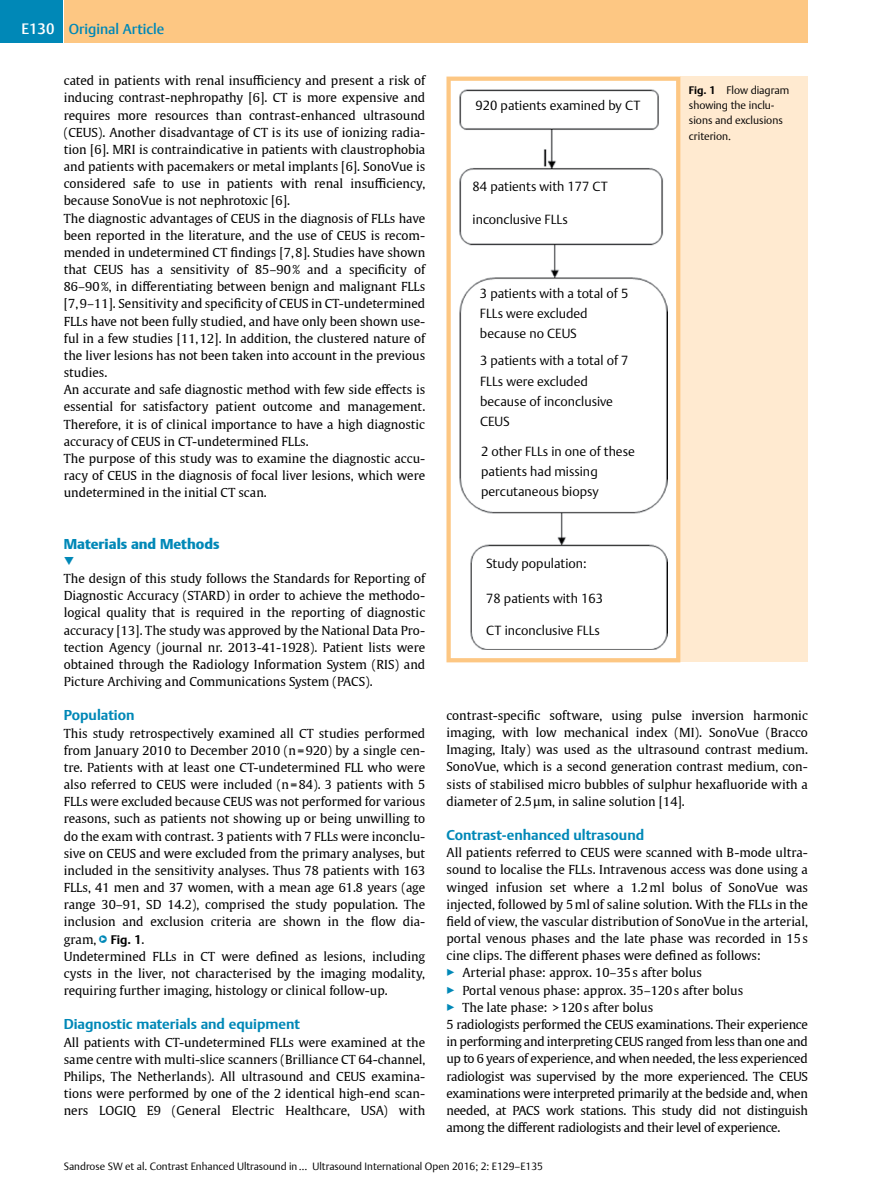
<style>
.page{position:relative;width:893px;height:1191px;background:#fff}
.page>*{position:absolute;margin:0;border:0;box-sizing:border-box;transform-origin:0 0}
.t1{font:900 17.7px "Thieme Argo 2011";color:#0088b7}
.t2{font:700 14.25px "Thieme Argo 2011";color:#0088b7}
.t3{font:500 14.25px "Thieme Argo 2011";color:#0088b7}
.t4{font:900 14.25px "Thieme Argo 2011";color:#0088b7}
.t5{font:300 13.05px/20.1px "Thieme Argo 2011";color:#000}
.t6{font:12.3px/17.1px "Thieme Gulliver 2011";color:#000}
.t7{font:300 10.8px/15.3px "Thieme Argo 2011";color:#000}
.t8{font:300 10.5px "Thieme Argo 2011";color:#000}
.s1{font-size:15px;color:#fff}
.s2{font-family:"Thieme Argo 2011";font-weight:300;font-size:13.8px;color:#0088b7}
.s3{font-family:"Thieme Argo 2011";font-weight:300;font-size:7.8px;color:#fff}
.s4{font-family:"Thieme Argo 2011";font-weight:700}
.s5{font-weight:700}
.s6{font-family:"Thieme Argo 2011";font-weight:900;color:#0088b7}
</style>
<div class="page">
<div style="left:0;top:0;width:63px;height:43px;background:#0088b7"></div>
<div style="left:64px;top:0;width:744px;height:43px;background:#fdc783"></div>
<div style="left:680px;top:77px;width:128px;height:585px;background:#ffead0"></div>
<svg style="left:446px;top:77px;width:234px;height:585px"></svg>
<p class="t3" style="left:21px;top:20px;width:144px"><span class="s1">E130</span> Original Article</p>
<p class="t6" style="left:64px;top:72px;width:363px">cated in patients with renal insufficiency and present a risk of inducing contrast-nephropathy [6]. CT is more expensive and requires more resources than contrast-enhanced ultrasound (CEUS). Another disadvantage of CT is its use of ionizing radia&shy;tion [6]. MRI is contraindicative in patients with claustrophobia and patients with pacemakers or metal implants [6]. SonoVue is considered safe to use in patients with renal insufficiency, because SonoVue is not nephrotoxic [6].<br>The diagnostic advantages of CEUS in the diagnosis of FLLs have been reported in the literature, and the use of CEUS is recom&shy;mended in undetermined CT findings [7,8]. Studies have shown that CEUS has a sensitivity of 85–90% and a specificity of 86–90%, in differentiating between benign and malignant FLLs [7,9–11]. Sensitivity and specificity of CEUS in CT-undetermined FLLs have not been fully studied, and have only been shown use&shy;ful in a few studies [11,12]. In addition, the clustered nature of the liver lesions has not been taken into account in the previous studies.<br>An accurate and safe diagnostic method with few side effects is essential for satisfactory patient outcome and management.<br>Therefore, it is of clinical importance to have a high diagnostic accuracy of CEUS in CT-undetermined FLLs.<br>The purpose of this study was to examine the diagnostic accu&shy;racy of CEUS in the diagnosis of focal liver lesions, which were undetermined in the initial CT scan.</p>
<p class="t4" style="left:64px;top:534px;width:157px">Materials and Methods</p>
<h1 class="t1" style="left:64px;top:550px;width:12px">▼</h1>
<p class="t6" style="left:64px;top:569px;width:363px;text-align:justify">The design of this study follows the Standards for Reporting of Diagnostic Accuracy (STARD) in order to achieve the methodo&shy;logical quality that is required in the reporting of diagnostic accuracy [13]. The study was approved by the National Data Pro&shy;tection Agency (journal nr. 2013-41-1928). Patient lists were obtained through the Radiology Information System (RIS) and Picture Archiving and Communications System (PACS).</p>
<p class="t2" style="left:64px;top:705px;width:72px">Population</p>
<p class="t6" style="left:64px;top:724px;width:363px">This study retrospectively examined all CT studies performed from January 2010 to December 2010 (n=920) by a single cen&shy;tre. Patients with at least one CT-undetermined FLL who were also referred to CEUS were included (n=84). 3 patients with 5<br>FLLs were excluded because CEUS was not performed for various reasons, such as patients not showing up or being unwilling to do the exam with contrast. 3 patients with 7 FLLs were inconclu&shy;sive on CEUS and were excluded from the primary analyses, but included in the sensitivity analyses. Thus 78 patients with 163<br>FLLs, 41 men and 37 women, with a mean age 61.8 years (age range 30–91, SD 14.2), comprised the study population. The inclusion and exclusion criteria are shown in the flow dia&shy;gram, <span class="s2">●</span><span class="s3">▶</span> <span class="s4">Fig. 1</span>.<br>Undetermined FLLs in CT were defined as lesions, including cysts in the liver, not characterised by the imaging modality, requiring further imaging, histology or clinical follow-up.</p>
<p class="t2" style="left:64px;top:1014px;width:238px">Diagnostic materials and equipment</p>
<p class="t6" style="left:64px;top:1032px;width:363px;text-align:justify">All patients with CT-undetermined FLLs were examined at the same centre with multi-slice scanners (Brilliance CT 64-channel, Philips, The Netherlands). All ultrasound and CEUS examina&shy;tions were performed by one of the 2 identical high-end scan&shy;ners LOGIQ E9 (General Electric Healthcare, USA) with</p>
<p class="t5" style="left:476px;top:95px;width:166px">920 patients examined by CT</p>
<p class="t5" style="left:473px;top:176px;width:137px">84 patients with 177 CT</p>
<p class="t5" style="left:473px;top:209px;width:97px">inconclusive FLLs</p>
<p class="t5" style="left:480px;top:282px;width:150px">3 patients with a total of 5<br>FLLs were excluded because no CEUS</p>
<p class="t5" style="left:480px;top:350px;width:150px">3 patients with a total of 7<br>FLLs were excluded because of inconclusive<br>CEUS</p>
<p class="t5" style="left:481px;top:441px;width:155px">2 other FLLs in one of these patients had missing percutaneous biopsy</p>
<p class="t5" style="left:486px;top:553px;width:102px">Study population:</p>
<p class="t5" style="left:486px;top:587px;width:118px">78 patients with 163</p>
<p class="t5" style="left:486px;top:619px;width:115px">CT inconclusive FLLs</p>
<p class="t7" style="left:689px;top:82px;width:102px"><span class="s5">Fig. 1</span> Flow diagram showing the inclu&shy;sions and exclusions criterion.</p>
<p class="t6" style="left:446px;top:706px;width:363px;text-align:justify">contrast-specific software, using pulse inversion harmonic imaging, with low mechanical index (MI). SonoVue (Bracco Imaging, Italy) was used as the ultrasound contrast medium.<br>SonoVue, which is a second generation contrast medium, con&shy;sists of stabilised micro bubbles of sulphur hexafluoride with a diameter of 2.5µm, in saline solution [14].</p>
<p class="t2" style="left:446px;top:825px;width:199px">Contrast-enhanced ultrasound</p>
<p class="t6" style="left:446px;top:843px;width:363px">All patients referred to CEUS were scanned with B-mode ultra&shy;sound to localise the FLLs. Intravenous access was done using a winged infusion set where a 1.2ml bolus of SonoVue was injected, followed by 5ml of saline solution. With the FLLs in the field of view, the vascular distribution of SonoVue in the arterial, portal venous phases and the late phase was recorded in 15s cine clips. The different phases were defined as follows:<br><span class="s6">▶</span> Arterial phase: approx. 10–35s after bolus<br><span class="s6">▶</span> Portal venous phase: approx. 35–120s after bolus<br><span class="s6">▶</span> The late phase: &gt;120s after bolus<br>5 radiologists performed the CEUS examinations. Their experience in performing and interpreting CEUS ranged from less than one and up to 6 years of experience, and when needed, the less experienced radiologist was supervised by the more experienced. The CEUS examinations were interpreted primarily at the bedside and, when needed, at PACS work stations. This study did not distinguish among the different radiologists and their level of experience.</p>
<p class="t8" style="left:64px;top:1159px;width:481px">Sandrose SW et al. Contrast Enhanced Ultrasound in… Ultrasound International Open 2016; 2: E129–E135</p>
</div>
